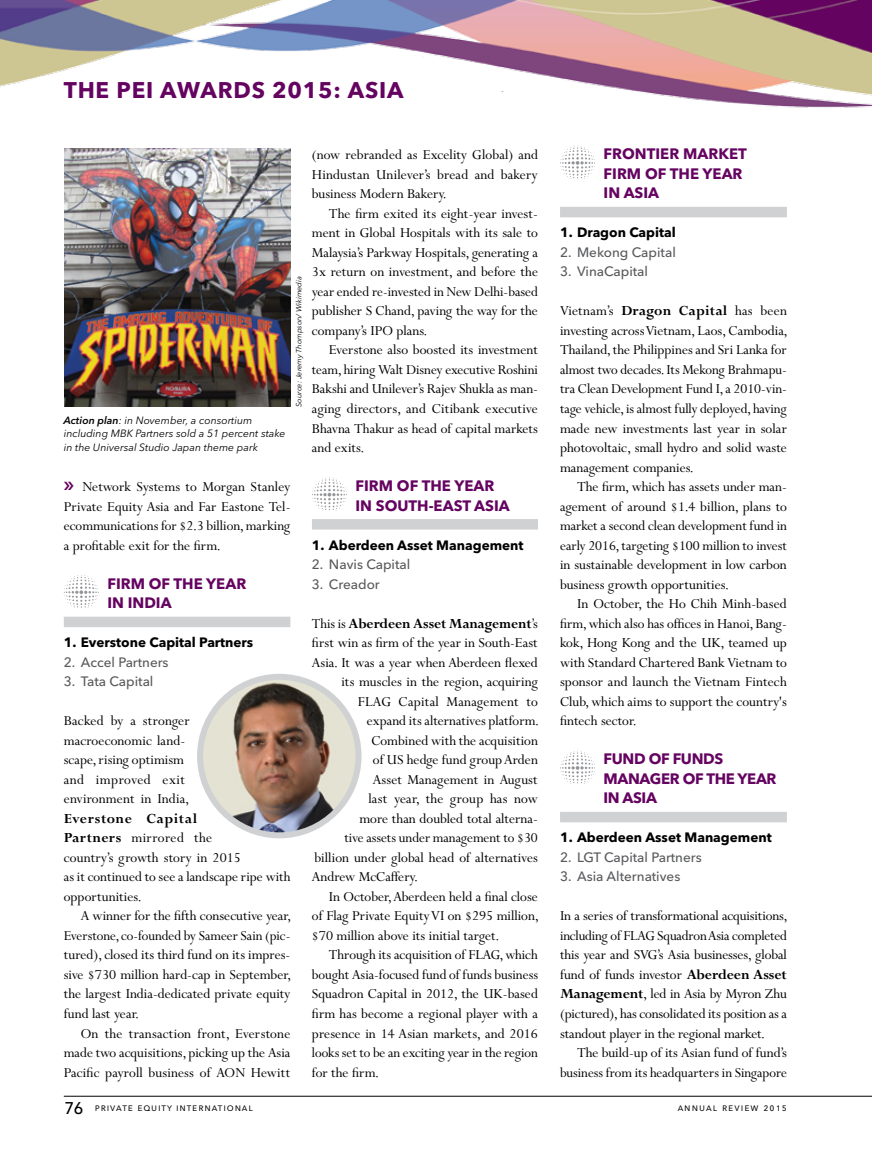
<style>
.page{position:relative;width:872px;height:1149px;background:#fff}
.page>*{position:absolute;margin:0;border:0;box-sizing:border-box;transform-origin:0 0}
.t1{font:700 22.5px "Avenir Next LT Pro";letter-spacing:.035em;color:#650360}
.t2{font:15.3px/19.5px "Perpetua MT Pro";color:#000;text-align:justify}
.t3{font:700 15.3px "Perpetua MT Pro";letter-spacing:-.005em;color:#000}
.t4{font:700 15px/19.5px "Avenir Next LT Pro";color:#650360}
.t5{font:700 15px/19.5px "Avenir Next LT Pro";letter-spacing:-.025em;color:#650360}
.t6{font:500 13.5px "Avenir Next LT Pro";color:#58595b}
.t7{font:700 13.5px "Avenir Next LT Pro";color:#000}
.t8{font:italic 10.5px/13.5px "Avenir Next LT Pro";color:#000}
.t9{font:10.5px "Avenir Next LT Pro";letter-spacing:.08em;color:#000}
.t10{font:10.5px "Avenir Next LT Pro";letter-spacing:.1em;color:#000}
.t11{font:italic 7.5px "Avenir Next LT Pro";color:#000}
.s1{font-weight:600}
.s2{font-weight:700}
.s3{font-weight:400}
.s4{font-size:22.5px}
</style>
<div class="page">
<hr style="left:64px;top:1095px;width:808px;height:1px;background:#000">
<img style="left:0;top:0;width:872px;height:149px">
<div style="left:64px;top:616px;width:226px;height:11px;background:#cfd1d2"></div>
<svg style="left:64px;top:575px;width:35px;height:33px"></svg>
<div style="left:312px;top:519px;width:226px;height:10px;background:#cfd1d2"></div>
<svg style="left:312px;top:477px;width:35px;height:33px"></svg>
<div style="left:560px;top:207px;width:227px;height:10px;background:#cfd1d2"></div>
<div style="left:560px;top:811px;width:227px;height:11px;background:#cfd1d2"></div>
<svg style="left:560px;top:146px;width:35px;height:33px"></svg>
<svg style="left:560px;top:750px;width:35px;height:33px"></svg>
<img style="left:200px;top:676px;width:158px;height:159px;border-radius:79px">
<div style="left:197px;top:673px;width:164px;height:165px;border:6px solid #cfd1d2;border-radius:50%"></div>
<img style="left:64px;top:149px;width:227px;height:257px">
<h1 class="t1" style="left:64px;top:76px;width:341px">THE PEI AWARDS 2015: ASIA</h1>
<p class="t8" style="left:64px;top:413px;width:223px"><span class="s1">Action plan</span>: in November, a consortium including MBK Partners sold a 51 percent stake in the Universal Studio Japan theme park</p>
<p class="t11" style="left:294px;top:407px;width:132px;rotate:-90deg">Source: Jeremy Thompson/ Wikimedia</p>
<p class="t2" style="left:64px;top:477px;width:228px;text-indent:19px">Network Systems to Morgan Stanley Private Equity Asia and Far Eastone Tel&shy;ecommunications for $2.3 billion, marking a profitable exit for the firm.</p>
<p class="t4" style="left:107px;top:573px;width:140px">FIRM OF THE YEAR<br>IN INDIA</p>
<p class="t7" style="left:64px;top:634px;width:191px">1. Everstone Capital Partners</p>
<p class="t6" style="left:64px;top:653px;width:106px">2. Accel Partners</p>
<p class="t6" style="left:64px;top:673px;width:91px">3. Tata Capital</p>
<p class="t2" style="left:64px;top:711px;width:128px;text-align:left">Backed by a stronger macroeconomic land&shy;scape, rising optimism and improved exit environment in India,</p>
<p class="t2" style="left:64px;top:808px;width:228px;text-align:left"><span class="s2">Everstone Capital<br>Partners</span> mirrored the<br>country’s growth story in 2015<br>as it continued to see a landscape ripe with opportunities.</p>
<p class="t2" style="left:64px;top:906px;width:229px;text-indent:17px">A winner for the fifth consecutive year, Everstone, co-founded by Sameer Sain (pic&shy;tured), closed its third fund on its impres&shy;sive $730 million hard-cap in September, the largest India-dedicated private equity fund last year.</p>
<p class="t2" style="left:64px;top:1023px;width:228px;text-indent:17px">On the transaction front, Everstone made two acquisitions, picking up the Asia Pacific payroll business of AON Hewitt</p>
<p class="t2" style="left:312px;top:145px;width:228px">(now rebranded as Excelity Global) and Hindustan Unilever’s bread and bakery business Modern Bakery.</p>
<p class="t2" style="left:312px;top:204px;width:228px;text-indent:17px">The firm exited its eight-year invest&shy;ment in Global Hospitals with its sale to Malaysia’s Parkway Hospitals, generating a 3x return on investment, and before the year ended re-invested in New Delhi-based publisher S Chand, paving the way for the company’s IPO plans.</p>
<p class="t2" style="left:312px;top:340px;width:228px;text-indent:17px">Everstone also boosted its investment team, hiring Walt Disney executive Roshini Bakshi and Unilever’s Rajev Shukla as man&shy;aging directors, and Citibank executive Bhavna Thakur as head of capital markets and exits.</p>
<p class="t4" style="left:355px;top:476px;width:156px">FIRM OF THE YEAR<br>IN SOUTH-EAST ASIA</p>
<p class="t7" style="left:312px;top:536px;width:213px">1. Aberdeen Asset Management</p>
<p class="t6" style="left:312px;top:556px;width:100px">2. Navis Capital</p>
<p class="t6" style="left:312px;top:575px;width:69px">3. Creador</p>
<p class="t3" style="left:312px;top:614px;width:227px"><span class="s3">This is</span> Aberdeen Asset Management<span class="s3">’s</span></p>
<p class="t2" style="left:312px;top:633px;width:227px">first win as firm of the year in South-East</p>
<p class="t2" style="left:312px;top:652px;width:227px">Asia. It was a year when Aberdeen flexed</p>
<p class="t2" style="left:341px;top:672px;width:198px">its muscles in the region, acquiring</p>
<p class="t2" style="left:358px;top:691px;width:181px">FLAG Capital Management to</p>
<p class="t2" style="left:367px;top:711px;width:173px">expand its alternatives platform.</p>
<p class="t2" style="left:371px;top:730px;width:168px">Combined with the acquisition</p>
<p class="t2" style="left:373px;top:750px;width:166px">of US hedge fund group Arden</p>
<p class="t2" style="left:373px;top:769px;width:166px">Asset Management in August</p>
<p class="t2" style="left:368px;top:789px;width:171px">last year, the group has now</p>
<p class="t2" style="left:359px;top:808px;width:180px">more than doubled total alterna-</p>
<p class="t2" style="left:344px;top:828px;width:195px">tive assets under management to $30</p>
<p class="t2" style="left:314px;top:847px;width:225px">billion under global head of alternatives</p>
<p class="t2" style="left:312px;top:867px;width:107px">Andrew McCaffery.</p>
<p class="t2" style="left:329px;top:886px;width:210px">In October, Aberdeen held a final close</p>
<p class="t2" style="left:312px;top:906px;width:228px">of Flag Private Equity VI on $295 million,</p>
<p class="t2" style="left:312px;top:925px;width:189px">$70 million above its initial target.</p>
<p class="t2" style="left:329px;top:945px;width:210px">Through its acquisition of FLAG, which</p>
<p class="t2" style="left:312px;top:964px;width:228px">bought Asia-focused fund of funds business</p>
<p class="t2" style="left:312px;top:984px;width:227px">Squadron Capital in 2012, the UK-based</p>
<p class="t2" style="left:312px;top:1003px;width:227px">firm has become a regional player with a</p>
<p class="t2" style="left:312px;top:1023px;width:227px">presence in 14 Asian markets, and 2016</p>
<p class="t2" style="left:312px;top:1042px;width:227px">looks set to be an exciting year in the region</p>
<p class="t2" style="left:312px;top:1062px;width:68px">for the firm.</p>
<p class="t4" style="left:603px;top:144px;width:145px">FRONTIER MARKET<br>FIRM OF THE YEAR<br>IN ASIA</p>
<p class="t7" style="left:560px;top:224px;width:117px">1. Dragon Capital</p>
<p class="t6" style="left:560px;top:244px;width:117px">2. Mekong Capital</p>
<p class="t6" style="left:560px;top:263px;width:90px">3. VinaCapital</p>
<p class="t2" style="left:560px;top:301px;width:229px">Vietnam’s <span class="s2">Dragon Capital</span> has been investing across Vietnam, Laos, Cambodia, Thailand, the Philippines and Sri Lanka for almost two decades. Its Mekong Brahmapu&shy;tra Clean Development Fund I, a 2010-vin&shy;tage vehicle, is almost fully deployed, having made new investments last year in solar photovoltaic, small hydro and solid waste management companies.</p>
<p class="t2" style="left:560px;top:477px;width:228px;text-indent:17px">The firm, which has assets under man&shy;agement of around $1.4 billion, plans to market a second clean development fund in early 2016, targeting $100 million to invest in sustainable development in low carbon business growth opportunities.</p>
<p class="t2" style="left:560px;top:594px;width:228px;text-indent:17px">In October, the Ho Chih Minh-based firm, which also has offices in Hanoi, Bang&shy;kok, Hong Kong and the UK, teamed up with Standard Chartered Bank Vietnam to sponsor and launch the Vietnam Fintech Club, which aims to support the country's fintech sector.</p>
<p class="t5" style="left:603px;top:749px;width:174px">FUND OF FUNDS<br>MANAGER OF THE YEAR<br>IN ASIA</p>
<p class="t7" style="left:560px;top:829px;width:213px">1. Aberdeen Asset Management</p>
<p class="t6" style="left:560px;top:848px;width:143px">2. LGT Capital Partners</p>
<p class="t6" style="left:560px;top:868px;width:122px">3. Asia Alternatives</p>
<p class="t2" style="left:560px;top:906px;width:229px">In a series of transformational acquisitions, including of FLAG Squadron Asia completed this year and SVG’s Asia businesses, global fund of funds investor <span class="s2">Aberdeen Asset Management</span>, led in Asia by Myron Zhu (pictured), has consolidated its position as a standout player in the regional market.</p>
<p class="t2" style="left:560px;top:1042px;width:228px;text-align:right">The build-up of its Asian fund of fund’s business from its headquarters in Singapore</p>
<p class="t9" style="left:64px;top:1100px;width:190px"><span class="s4">76</span> private equity international</p>
<p class="t10" style="left:677px;top:1100px;width:111px">annual review 2015</p>
</div>
